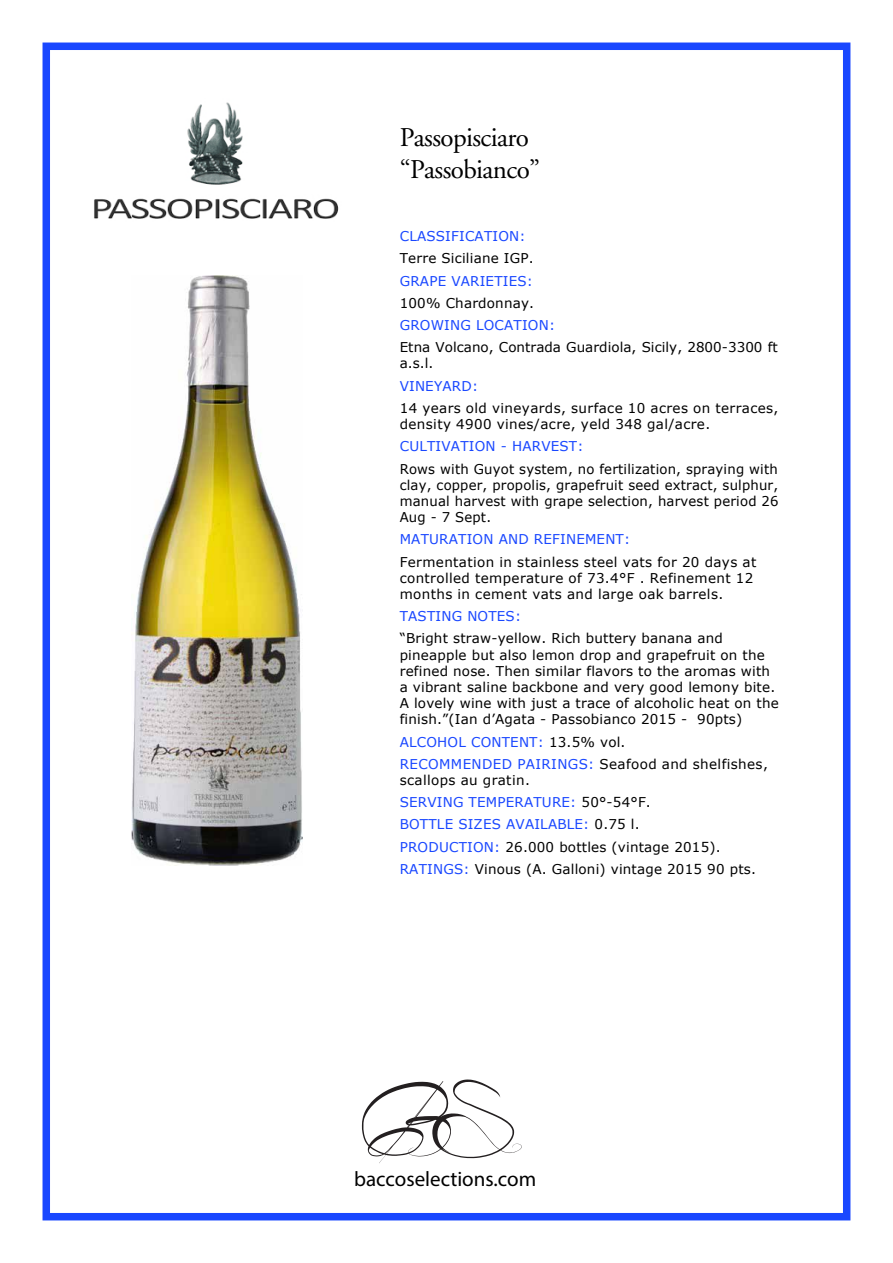
<style>
.page{position:relative;width:893px;height:1263px;background:#fff}
.page>*{position:absolute;margin:0;border:0;box-sizing:border-box;transform-origin:0 0}
.t1{font:75px "Estrela Fulguria.1748.";color:#231f20}
.t2{font:27px/32.4px "Adobe Garamond";letter-spacing:-.02em;color:#000}
.t3{font:21px "Myriad Pro";color:#000}
.t4{font:13.5px/16.2px "Verdana";letter-spacing:.015em;color:#000}
.t5{font:13.5px/22.2px "Verdana";letter-spacing:.015em;color:#1947ff}
.s1{color:#000}
.s2{color:#1947ff}
</style>
<div class="page">
<div style="left:43px;top:43px;width:807px;height:1177px;border:8px solid #1947ff"></div>
<img style="left:94px;top:102px;width:245px;height:117px">
<img style="left:131px;top:276px;width:171px;height:589px">
<h2 class="t2" style="left:400px;top:122px;width:142px">Passopisciaro “Passobianco”</h2>
<p class="t5" style="left:400px;top:225px;width:127px">CLASSIFICATION:</p>
<p class="t4" style="left:400px;top:250px;width:135px">Terre Siciliane IGP.</p>
<p class="t5" style="left:400px;top:270px;width:135px">GRAPE VARIETIES:</p>
<p class="t4" style="left:400px;top:295px;width:136px">100% Chardonnay.</p>
<p class="t5" style="left:400px;top:314px;width:157px">GROWING LOCATION:</p>
<p class="t4" style="left:400px;top:339px;width:380px">Etna Volcano, Contrada Guardiola, Sicily, 2800-3300 ft a.s.l.</p>
<p class="t5" style="left:400px;top:374px;width:80px">VINEYARD:</p>
<p class="t4" style="left:400px;top:400px;width:380px">14 years old vineyards, surface 10 acres on terraces, density 4900 vines/acre, yeld 348 gal/acre.</p>
<p class="t5" style="left:400px;top:435px;width:185px">CULTIVATION - HARVEST:</p>
<p class="t4" style="left:400px;top:460px;width:380px;text-align:justify">Rows with Guyot system, no fertilization, spraying with clay, copper, propolis, grapefruit seed extract, sulphur, manual harvest with grape selection, harvest period 26<br>Aug - 7 Sept.</p>
<p class="t5" style="left:400px;top:528px;width:232px">MATURATION AND REFINEMENT:</p>
<p class="t4" style="left:400px;top:553px;width:358px">Fermentation in stainless steel vats for 20 days at controlled temperature of 73.4°F . Refinement 12 months in cement vats and large oak barrels.</p>
<p class="t5" style="left:400px;top:605px;width:123px">TASTING NOTES:</p>
<p class="t4" style="left:400px;top:630px;width:381px">“Bright straw-yellow. Rich buttery banana and pineapple but also lemon drop and grapefruit on the refined nose. Then similar flavors to the aromas with a vibrant saline backbone and very good lemony bite.<br>A lovely wine with just a trace of alcoholic heat on the finish.”(Ian d’Agata - Passobianco 2015 - 90pts)</p>
<p class="t5" style="left:400px;top:730px;width:370px">ALCOHOL CONTENT: <span class="s1">13.5% vol.<br></span>RECOMMENDED PAIRINGS: <span class="s1">Seafood and shelfishes,</span></p>
<p class="t4" style="left:400px;top:769px;width:358px;line-height:22.2px">scallops au gratin.<br><span class="s2">SERVING TEMPERATURE:</span> 50°-54°F.<br><span class="s2">BOTTLE SIZES AVAILABLE:</span> 0.75 l.<br><span class="s2">PRODUCTION:</span> 26.000 bottles (vintage 2015).<br><span class="s2">RATINGS:</span> Vinous (A. Galloni) vintage 2015 90 pts.</p>
<h1 class="t1" style="left:370px;top:1086px;width:155px">BS</h1>
<h3 class="t3" style="left:354px;top:1165px;width:183px">baccoselections.com</h3>
</div>
